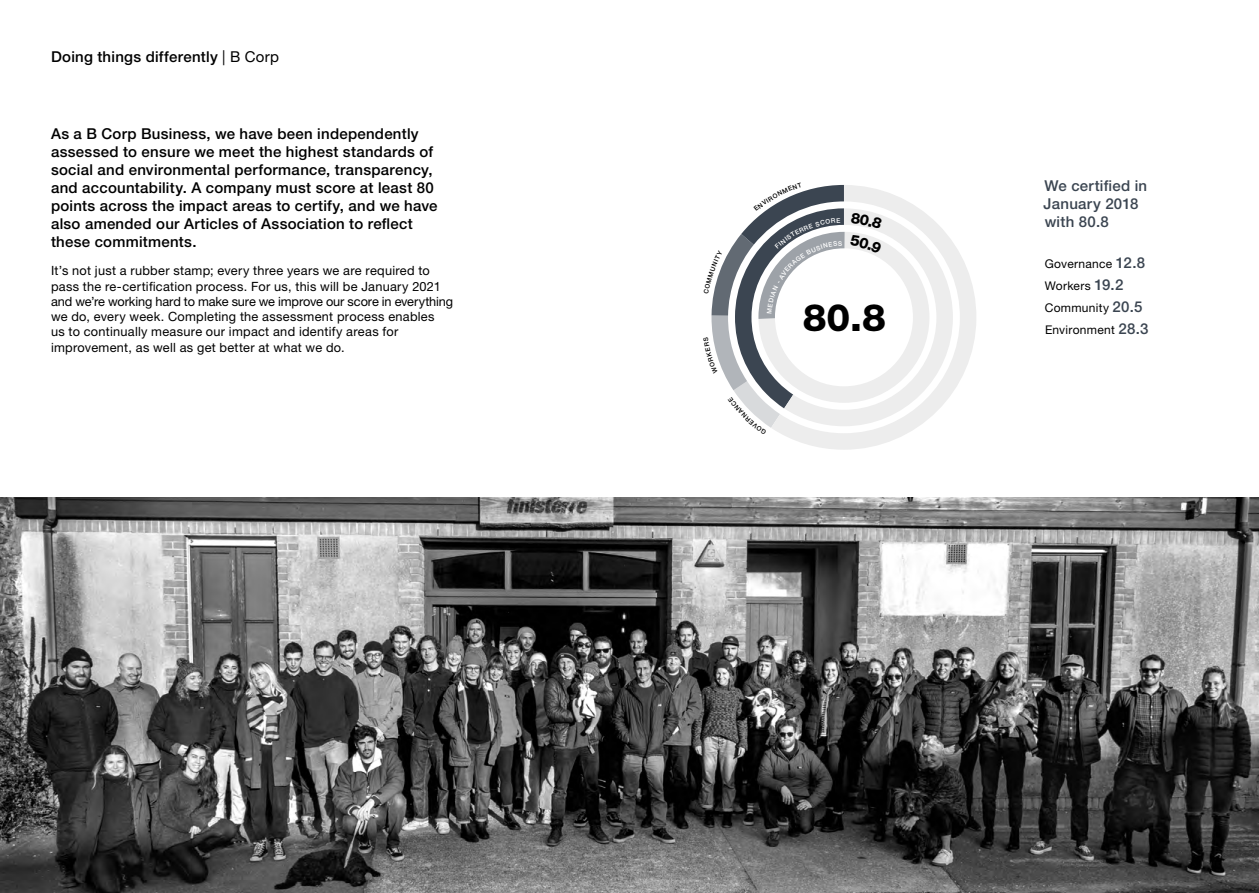
<style>
.page{position:relative;width:1259px;height:893px;background:#fff}
.page>*{position:absolute;margin:0;border:0;box-sizing:border-box;transform-origin:0 0}
.t1{font:800 37.8px "Helvetica Neue LT Std";color:#000}
.t2{font:500 15px/18px "Helvetica Neue LT Std";letter-spacing:.015em;color:#000}
.t3{font:500 15px/18px "Helvetica Neue LT Std";letter-spacing:.015em;color:#3b4551}
.t4{font:12.75px/15.3px "Helvetica Neue LT Std";letter-spacing:.02em;color:#000}
.t5{font:12px/22.2px "Helvetica Neue LT Std";letter-spacing:.025em;color:#000}
.s1{font-weight:400}
.s2{font-weight:500;font-size:15px;color:#3b4551}
</style>
<div class="page">
<img style="left:1px;top:497px;width:1258px;height:396px">
<svg style="left:784px;top:243px;width:192px;height:207px"></svg>
<svg style="left:711px;top:184px;width:242px;height:251px"></svg>
<p class="t2" style="left:51px;top:47px;width:229px">Doing things differently <span class="s1">| B Corp</span></p>
<p class="t2" style="left:51px;top:125px;width:388px">As a B Corp Business, we have been independently assessed to ensure we meet the highest standards of social and environmental performance, transparency, and accountability. A company must score at least 80 points across the impact areas to certify, and we have also amended our Articles of Association to reflect these commitments.</p>
<p class="t4" style="left:51px;top:263px;width:403px">It’s not just a rubber stamp; every three years we are required to pass the re-certification process. For us, this will be January 2021 and we’re working hard to make sure we improve our score in everything we do, every week. Completing the assessment process enables<br>us to continually measure our impact and identify areas for improvement, as well as get better at what we do.</p>
<h1 class="t1" style="left:802px;top:295px;width:85px">80.8</h1>
<p class="t3" style="left:1043px;top:176px;width:105px">We certified in<br>January 2018 with 80.8</p>
<p class="t5" style="left:1044px;top:252px;width:105px">Governance <span class="s2">12.8<br></span>Workers <span class="s2">19.2<br></span>Community <span class="s2">20.5<br></span>Environment <span class="s2">28.3</span></p>
</div>
